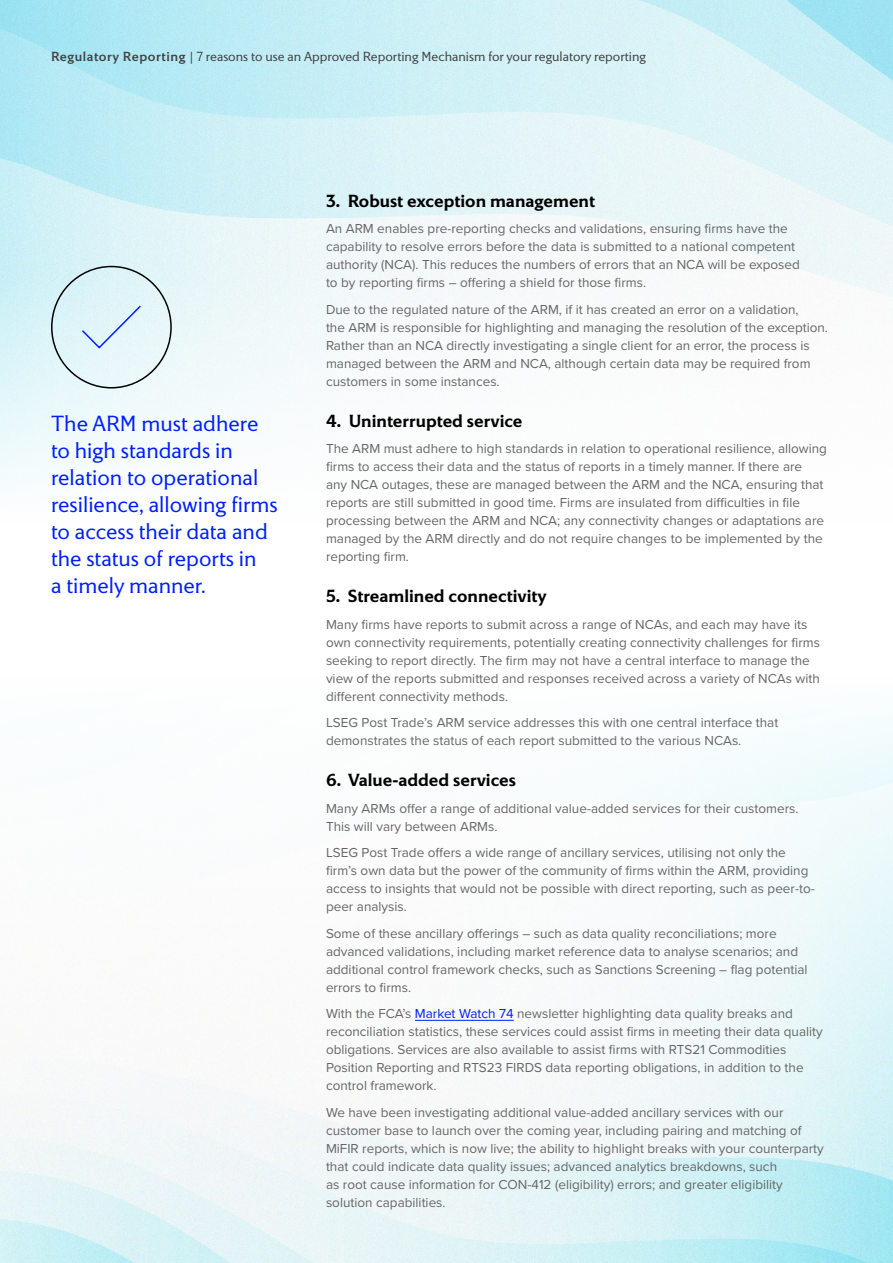
<style>
.page{position:relative;width:893px;height:1263px;background:#fff}
.page>*{position:absolute;margin:0;border:0;box-sizing:border-box;transform-origin:0 0}
.t1{font:300 22.5px/27px "LSEG Motto";color:#001eff}
.t2{font:600 18px "LSEG Motto";color:#000}
.t3{font:13.5px/18px "Proxima Nova";color:#666}
.t4{font:300 13.5px "LSEG Motto";color:#404040}
.s1{font-weight:500}
.s2{color:#001eff}
</style>
<div class="page">
<img style="left:0;top:1165px;width:893px;height:98px">
<svg style="left:0;top:725px;width:893px;height:440px"></svg>
<img style="left:0;top:0;width:893px;height:483px">
<hr style="left:415px;top:1020px;width:99px;height:1px;background:#001eff">
<svg style="left:81px;top:305px;width:61px;height:45px;background:#d8ebf9"></svg>
<div style="left:51px;top:266px;width:121px;height:122px;border:2px solid #000;border-radius:50%"></div>
<p class="t4" style="left:51px;top:48px;width:596px"><span class="s1">Regulatory Reporting</span> | 7 reasons to use an Approved Reporting Mechanism for your regulatory reporting</p>
<h1 class="t1" style="left:51px;top:410px;width:228px">The ARM must adhere to high standards in relation to operational resilience, allowing firms to access their data and the status of reports in<br>a timely manner.</h1>
<h2 class="t2" style="left:326px;top:190px;width:271px">3. Robust exception management</h2>
<p class="t3" style="left:326px;top:219px;width:475px">An ARM enables pre-reporting checks and validations, ensuring firms have the capability to resolve errors before the data is submitted to a national competent authority (NCA). This reduces the numbers of errors that an NCA will be exposed to by reporting firms – offering a shield for those firms.</p>
<p class="t3" style="left:326px;top:299px;width:504px">Due to the regulated nature of the ARM, if it has created an error on a validation,<br>the ARM is responsible for highlighting and managing the resolution of the exception.<br>Rather than an NCA directly investigating a single client for an error, the process is managed between the ARM and NCA, although certain data may be required from customers in some instances.</p>
<h2 class="t2" style="left:326px;top:410px;width:198px">4. Uninterrupted service</h2>
<p class="t3" style="left:326px;top:439px;width:503px">The ARM must adhere to high standards in relation to operational resilience, allowing firms to access their data and the status of reports in a timely manner. If there are<br>any NCA outages, these are managed between the ARM and the NCA, ensuring that reports are still submitted in good time. Firms are insulated from difficulties in file processing between the ARM and NCA; any connectivity changes or adaptations are managed by the ARM directly and do not require changes to be implemented by the reporting firm.</p>
<h2 class="t2" style="left:326px;top:585px;width:222px">5. Streamlined connectivity</h2>
<p class="t3" style="left:326px;top:614px;width:496px">Many firms have reports to submit across a range of NCAs, and each may have its own connectivity requirements, potentially creating connectivity challenges for firms seeking to report directly. The firm may not have a central interface to manage the view of the reports submitted and responses received across a variety of NCAs with different connectivity methods.</p>
<p class="t3" style="left:326px;top:713px;width:454px">LSEG Post Trade’s ARM service addresses this with one central interface that demonstrates the status of each report submitted to the various NCAs.</p>
<h2 class="t2" style="left:326px;top:769px;width:191px">6. Value-added services</h2>
<p class="t3" style="left:326px;top:798px;width:474px">Many ARMs offer a range of additional value-added services for their customers.<br>This will vary between ARMs.</p>
<p class="t3" style="left:326px;top:843px;width:490px">LSEG Post Trade offers a wide range of ancillary services, utilising not only the firm’s own data but the power of the community of firms within the ARM, providing access to insights that would not be possible with direct reporting, such as peer-to&shy;peer analysis.</p>
<p class="t3" style="left:326px;top:923px;width:483px">Some of these ancillary offerings – such as data quality reconciliations; more advanced validations, including market reference data to analyse scenarios; and additional control framework checks, such as Sanctions Screening – flag potential errors to firms.</p>
<p class="t3" style="left:326px;top:1004px;width:498px">With the FCA’s <span class="s2">Market Watch 74</span> newsletter highlighting data quality breaks and reconciliation statistics, these services could assist firms in meeting their data quality obligations. Services are also available to assist firms with RTS21 Commodities Position Reporting and RTS23 FIRDS data reporting obligations, in addition to the control framework.</p>
<p class="t3" style="left:326px;top:1102px;width:499px">We have been investigating additional value-added ancillary services with our customer base to launch over the coming year, including pairing and matching of MiFIR reports, which is now live; the ability to highlight breaks with your counterparty that could indicate data quality issues; advanced analytics breakdowns, such<br>as root cause information for CON-412 (eligibility) errors; and greater eligibility solution capabilities.</p>
</div>
